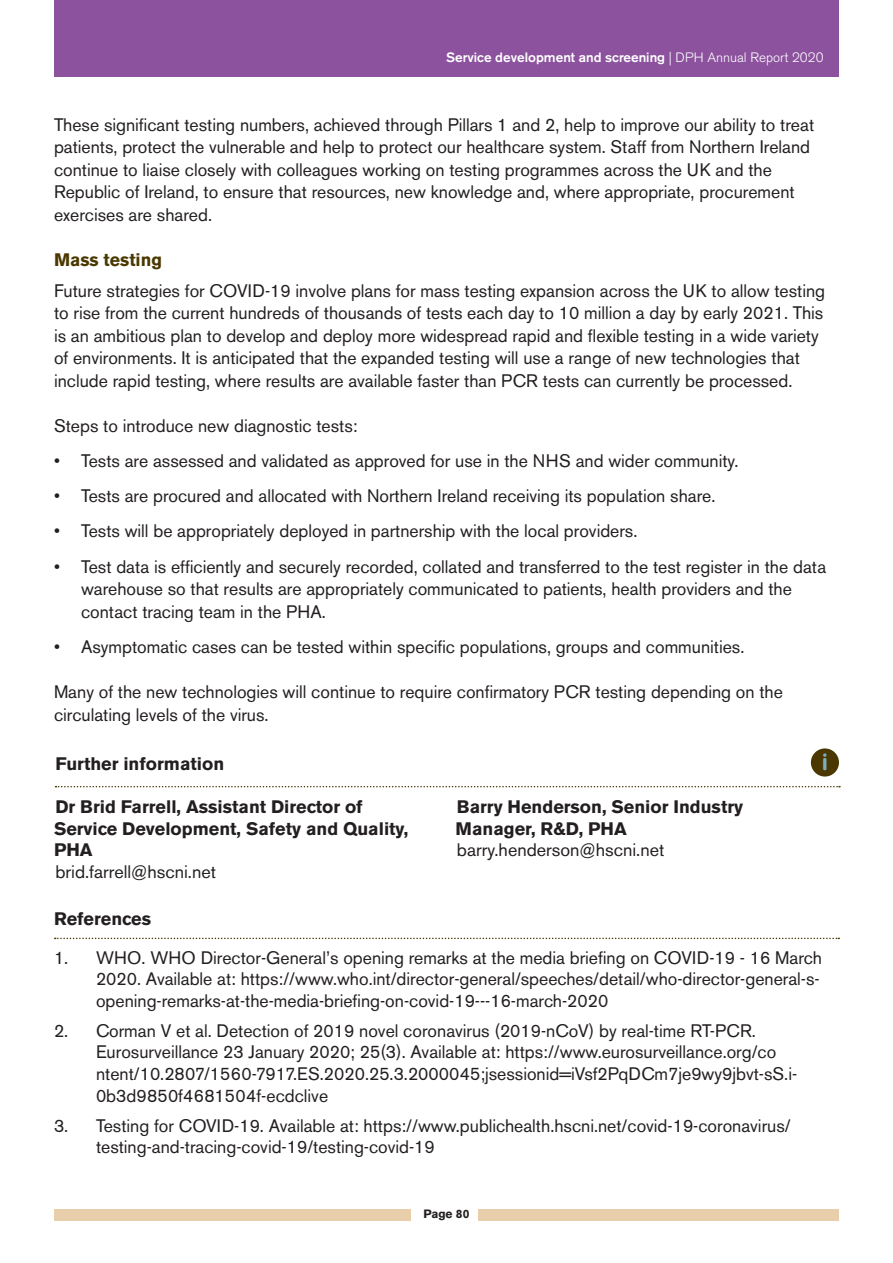
<style>
.page{position:relative;width:893px;height:1263px;background:#fff}
.page>*{position:absolute;margin:0;border:0;box-sizing:border-box;transform-origin:0 0}
.t1{font:700 22.5px "Helvetica Rounded";color:#7fabc3}
.t2{font:18px/22.5px "Akzidenz Grotesk BE";color:#231f20}
.t3{font:700 18px/21.6px "Akzidenz Grotesk BE";color:#231f20}
.t4{font:700 18px "Akzidenz Grotesk BE";color:#4a3800}
.t5{font:500 13.5px "Akzidenz Grotesk BE";color:#fff}
.t6{font:700 12px "Akzidenz Grotesk BE";color:#231f20}
.s1{font-weight:300}
</style>
<div class="page">
<div style="left:54px;top:1209px;width:357px;height:11px;background:#e9ceab"></div>
<div style="left:479px;top:1209px;width:360px;height:11px;background:#e9ceab"></div>
<div style="left:54px;top:0;width:785px;height:77px;background:#8c529e"></div>
<div style="left:812px;top:749px;width:26px;height:26px;background:#4a3800;border-radius:50%"></div>
<div style="left:811px;top:748px;width:28px;height:28px;border:2px solid #4a3800;border-radius:50%"></div>
<svg style="left:56px;top:786px;width:784px;height:1px"></svg>
<svg style="left:55px;top:938px;width:784px;height:1px"></svg>
<p class="t5" style="left:446px;top:49px;width:379px">Service development and screening <span class="s1">| DPH Annual Report 2020</span></p>
<p class="t2" style="left:54px;top:113px;width:762px">These significant testing numbers, achieved through Pillars 1 and 2, help to improve our ability to treat patients, protect the vulnerable and help to protect our healthcare system. Staff from Northern Ireland continue to liaise closely with colleagues working on testing programmes across the UK and the Republic of Ireland, to ensure that resources, new knowledge and, where appropriate, procurement exercises are shared.</p>
<p class="t4" style="left:54px;top:249px;width:110px">Mass testing</p>
<p class="t2" style="left:54px;top:279px;width:773px">Future strategies for COVID-19 involve plans for mass testing expansion across the UK to allow testing to rise from the current hundreds of thousands of tests each day to 10 million a day by early 2021. This is an ambitious plan to develop and deploy more widespread rapid and flexible testing in a wide variety of environments. It is anticipated that the expanded testing will use a range of new technologies that include rapid testing, where results are available faster than PCR tests can currently be processed.</p>
<p class="t2" style="left:54px;top:414px;width:305px">Steps to introduce new diagnostic tests:</p>
<p class="t2" style="left:54px;top:449px;width:686px">• Tests are assessed and validated as approved for use in the NHS and wider community.</p>
<p class="t2" style="left:54px;top:485px;width:663px">• Tests are procured and allocated with Northern Ireland receiving its population share.</p>
<p class="t2" style="left:54px;top:520px;width:585px">• Tests will be appropriately deployed in partnership with the local providers.</p>
<p class="t2" style="left:81px;top:555px;width:747px;text-indent:-27px">• Test data is efficiently and securely recorded, collated and transferred to the test register in the data warehouse so that results are appropriately communicated to patients, health providers and the contact tracing team in the PHA.</p>
<p class="t2" style="left:54px;top:635px;width:692px">• Asymptomatic cases can be tested within specific populations, groups and communities.</p>
<p class="t2" style="left:54px;top:680px;width:730px">Many of the new technologies will continue to require confirmatory PCR testing depending on the circulating levels of the virus.</p>
<p class="t3" style="left:56px;top:753px;width:170px">Further information</p>
<p class="t3" style="left:54px;top:796px;width:356px">Dr Brid Farrell, Assistant Director of<br>Service Development, Safety and Quality,<br>PHA</p>
<p class="t2" style="left:56px;top:860px;width:162px">brid.farrell@hscni.net</p>
<p class="t1" style="left:822px;top:748px;width:8px">i</p>
<p class="t3" style="left:455px;top:796px;width:289px">Barry Henderson, Senior Industry<br>Manager, R&amp;D, PHA</p>
<p class="t2" style="left:457px;top:839px;width:209px">barry.henderson@hscni.net</p>
<p class="t3" style="left:54px;top:908px;width:99px">References</p>
<p class="t2" style="left:96px;top:946px;width:727px;line-height:21.6px;text-indent:-42px">1. WHO. WHO Director-General’s opening remarks at the media briefing on COVID-19 - 16 March<br>2020. Available at: https://www.who.int/director-general/speeches/detail/who-director-general-s&shy;opening-remarks-at-the-media-briefing-on-covid-19---16-march-2020</p>
<p class="t2" style="left:96px;top:1020px;width:703px;line-height:21.6px;text-indent:-42px">2. Corman V et al. Detection of 2019 novel coronavirus (2019-nCoV) by real-time RT-PCR.<br>Eurosurveillance 23 January 2020; 25(3). Available at: https://www.eurosurveillance.org/co ntent/10.2807/1560-7917.ES.2020.25.3.2000045;jsessionid=iVsf2PqDCm7je9wy9jbvt-sS.i-0b3d9850f4681504f-ecdclive</p>
<p class="t2" style="left:96px;top:1115px;width:696px;line-height:21.6px;text-indent:-42px">3. Testing for COVID-19. Available at: https://www.publichealth.hscni.net/covid-19-coronavirus/ testing-and-tracing-covid-19/testing-covid-19</p>
<p class="t6" style="left:423px;top:1207px;width:48px">Page 80</p>
</div>
